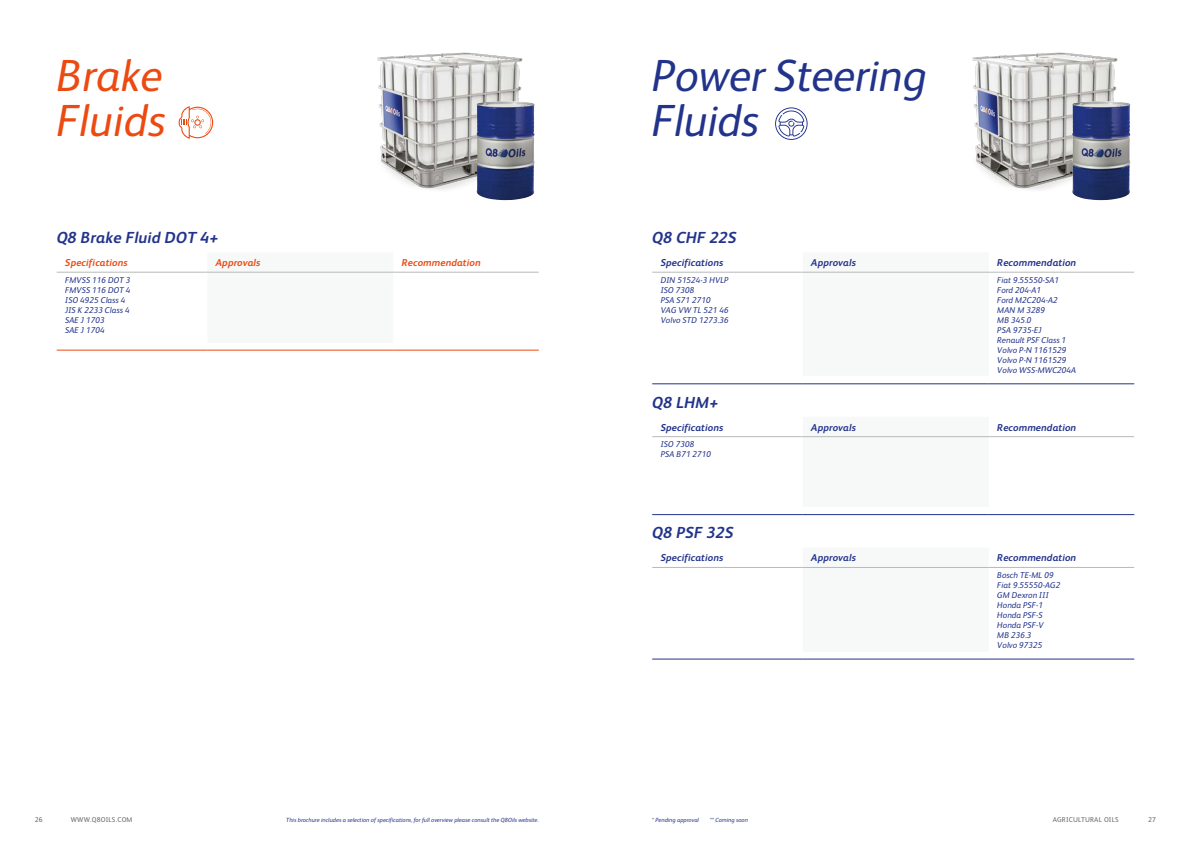
<style>
.page{position:relative;width:1191px;height:842px;background:#fff}
.page>*{position:absolute;margin:0;border:0;box-sizing:border-box;transform-origin:0 0}
.t1{font:italic 45px/45px "FS Albert";letter-spacing:-.01em;color:#22338b}
.t2{font:italic 45px/45px "FS Albert";color:#eb4a11}
.t3{font:italic 700 16px "FS Albert";letter-spacing:.01em;color:#22338b}
.t4{font:italic 700 10px "FS Albert";letter-spacing:.01em;color:#22338b}
.t5{font:italic 700 10px "FS Albert";letter-spacing:.01em;color:#eb4a11}
.t6{font:italic 8.5px/10px "FS Albert";color:#22338b}
.t7{font:7px "FS Albert";letter-spacing:.03em;color:#676968}
.t8{font:italic 6px "FS Albert";color:#22338b}
</style>
<div class="page">
<svg style="left:179px;top:106px;width:34px;height:33px"></svg>
<img style="left:377px;top:52px;width:146px;height:149px">
<img style="left:475px;top:101px;width:60px;height:99px">
<svg style="left:207px;top:271px;width:186px;height:1px"></svg>
<hr style="left:57px;top:272px;width:150px;height:1px;background:#b8baba">
<hr style="left:207px;top:272px;width:186px;height:1px;background:#b8baba">
<hr style="left:393px;top:272px;width:146px;height:1px;background:#b8baba">
<hr style="left:57px;top:350px;width:150px;height:1px;background:#eb4a11">
<hr style="left:207px;top:350px;width:186px;height:1px;background:#eb4a11">
<hr style="left:393px;top:350px;width:146px;height:1px;background:#eb4a11">
<img style="left:972px;top:52px;width:159px;height:149px">
<img style="left:1071px;top:101px;width:59px;height:99px">
<svg style="left:802px;top:271px;width:186px;height:1px"></svg>
<hr style="left:652px;top:272px;width:150px;height:1px;background:#b8baba">
<hr style="left:802px;top:272px;width:186px;height:1px;background:#b8baba">
<hr style="left:988px;top:272px;width:146px;height:1px;background:#b8baba">
<hr style="left:652px;top:383px;width:150px;height:1px;background:#22338b">
<hr style="left:802px;top:383px;width:186px;height:1px;background:#22338b">
<hr style="left:988px;top:383px;width:146px;height:1px;background:#22338b">
<svg style="left:802px;top:437px;width:186px;height:1px"></svg>
<hr style="left:652px;top:436px;width:150px;height:1px;background:#b8baba">
<hr style="left:802px;top:436px;width:186px;height:1px;background:#b8baba">
<hr style="left:988px;top:436px;width:146px;height:1px;background:#b8baba">
<hr style="left:652px;top:514px;width:150px;height:1px;background:#22338b">
<hr style="left:802px;top:514px;width:186px;height:1px;background:#22338b">
<hr style="left:988px;top:514px;width:146px;height:1px;background:#22338b">
<svg style="left:803px;top:566px;width:185px;height:1px"></svg>
<hr style="left:652px;top:567px;width:150px;height:1px;background:#b8baba">
<hr style="left:802px;top:567px;width:186px;height:1px;background:#b8baba">
<hr style="left:988px;top:567px;width:146px;height:1px;background:#b8baba">
<hr style="left:652px;top:659px;width:150px;height:1px;background:#22338b">
<hr style="left:802px;top:659px;width:186px;height:1px;background:#22338b">
<hr style="left:988px;top:659px;width:146px;height:1px;background:#22338b">
<svg style="left:775px;top:107px;width:32px;height:33px"></svg>
<h1 class="t2" style="left:57px;top:53px;width:110px">Brake<br>Fluids</h1>
<h2 class="t3" style="left:57px;top:228px;width:163px">Q8 Brake Fluid DOT 4+</h2>
<p class="t5" style="left:65px;top:257px;width:64px">Specifications</p>
<p class="t5" style="left:216px;top:257px;width:46px">Approvals</p>
<p class="t5" style="left:402px;top:257px;width:80px">Recommendation</p>
<p class="t6" style="left:65px;top:275px;width:67px">FMVSS 116 DOT 3<br>FMVSS 116 DOT 4<br>ISO 4925 Class 4<br>JIS K 2233 Class 4<br>SAE J 1703<br>SAE J 1704</p>
<h1 class="t1" style="left:652px;top:53px;width:276px">Power Steering<br>Fluids</h1>
<h2 class="t3" style="left:652px;top:228px;width:86px">Q8 CHF 22S</h2>
<p class="t4" style="left:660px;top:257px;width:64px">Specifications</p>
<p class="t4" style="left:811px;top:257px;width:46px">Approvals</p>
<p class="t4" style="left:997px;top:257px;width:80px">Recommendation</p>
<p class="t6" style="left:660px;top:275px;width:70px">DIN 51524-3 HVLP<br>ISO 7308<br>PSA S71 2710<br>VAG VW TL 521 46<br>Volvo STD 1273.36</p>
<p class="t6" style="left:997px;top:275px;width:81px">Fiat 9.55550-SA1<br>Ford 204-A1<br>Ford M2C204-A2<br>MAN M 3289<br>MB 345.0<br>PSA 9735-EJ<br>Renault PSF Class 1<br>Volvo P-N 1161529<br>Volvo P-N 1161529<br>Volvo WSS-MWC204A</p>
<h2 class="t3" style="left:652px;top:393px;width:67px">Q8 LHM+</h2>
<p class="t4" style="left:660px;top:421px;width:64px">Specifications</p>
<p class="t4" style="left:811px;top:421px;width:46px">Approvals</p>
<p class="t4" style="left:997px;top:421px;width:80px">Recommendation</p>
<p class="t6" style="left:660px;top:439px;width:52px">ISO 7308<br>PSA B71 2710</p>
<h2 class="t3" style="left:652px;top:524px;width:83px">Q8 PSF 32S</h2>
<p class="t4" style="left:660px;top:552px;width:64px">Specifications</p>
<p class="t4" style="left:811px;top:552px;width:46px">Approvals</p>
<p class="t4" style="left:997px;top:552px;width:80px">Recommendation</p>
<p class="t6" style="left:997px;top:570px;width:64px">Bosch TE-ML 09<br>Fiat 9.55550-AG2<br>GM Dexron III<br>Honda PSF-1<br>Honda PSF-S<br>Honda PSF-V<br>MB 236.3<br>Volvo 97325</p>
<p class="t7" style="left:35px;top:815px;width:9px">26</p>
<p class="t7" style="left:71px;top:815px;width:63px">WWW.Q8OILS.COM</p>
<p class="t7" style="left:1052px;top:815px;width:68px">AGRICULTURAL OILS</p>
<p class="t7" style="left:1148px;top:815px;width:9px">27</p>
<p class="t8" style="left:286px;top:816px;width:254px">This brochure includes a selection of specifications, for full overview please consult the Q8Oils website.</p>
<p class="t8" style="left:652px;top:816px;width:48px">* Pending approval</p>
<p class="t8" style="left:710px;top:816px;width:40px">** Coming soon</p>
</div>
